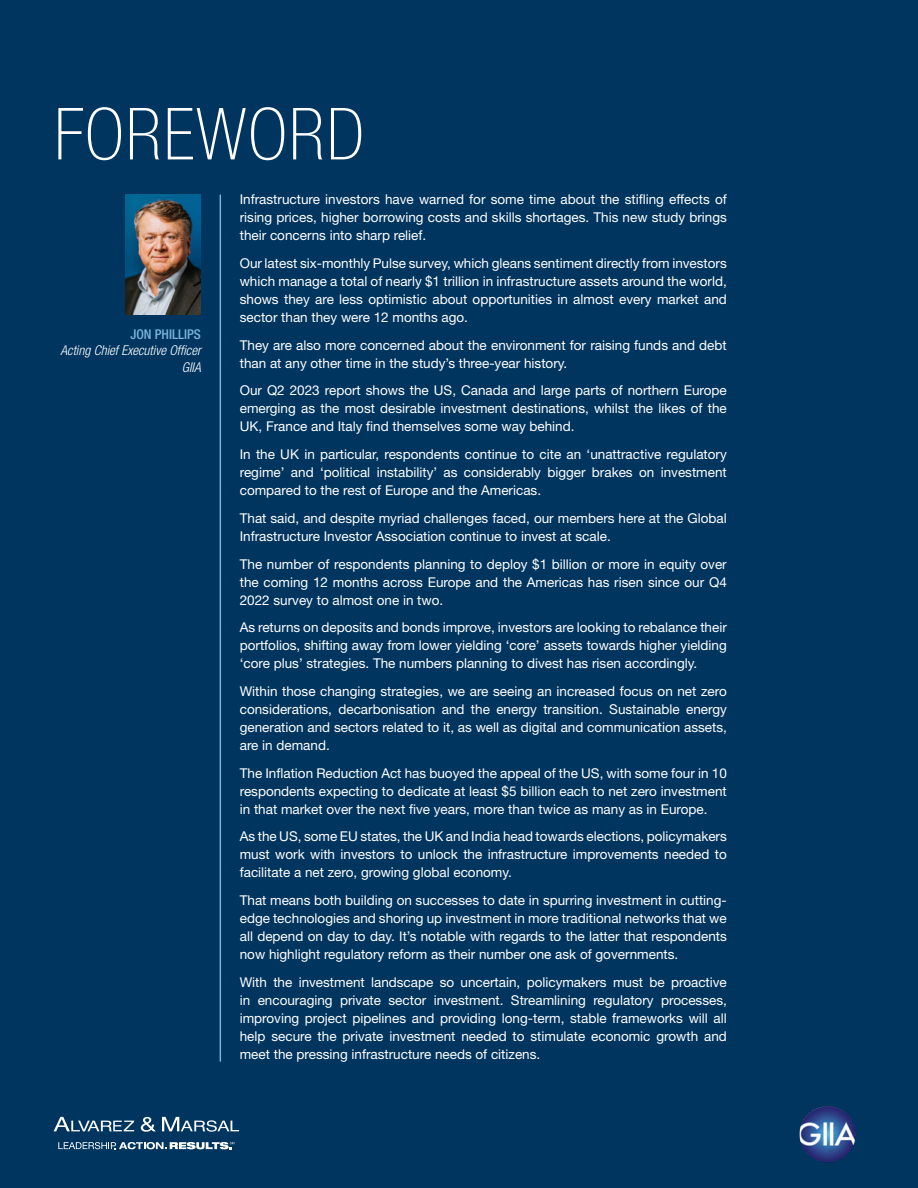
<style>
.page{position:relative;width:918px;height:1188px;background:#00355f}
.page>*{position:absolute;margin:0;border:0;box-sizing:border-box;transform-origin:0 0}
.t1{font:100 condensed 72px "Helvetica Neue LT Std";letter-spacing:.025em;color:#fff}
.t2{font:13.5px/18px "Helvetica Neue LT Std";color:#fff;text-align:justify}
.t3{font:italic 300 condensed 13.5px/16.2px "Helvetica Neue LT Std";color:#fff;text-align:right}
.t4{font:500 condensed 13.5px "Helvetica Neue LT Std";color:#79b3db}
</style>
<div class="page">
<svg style="left:54px;top:1117px;width:80px;height:14px"></svg>
<svg style="left:141px;top:1117px;width:15px;height:15px"></svg>
<svg style="left:162px;top:1117px;width:77px;height:15px"></svg>
<svg style="left:58px;top:1142px;width:176px;height:7px"></svg>
<img style="left:125px;top:195px;width:76px;height:120px">
<hr style="left:220px;top:195px;width:1px;height:867px;background:#79b3db">
<img style="left:799px;top:1106px;width:57px;height:57px">
<h1 class="t1" style="left:54px;top:94px;width:311px">FOREWORD</h1>
<p class="t4" style="left:130px;top:326px;width:72px">JON PHILLIPS</p>
<p class="t3" style="left:60px;top:343px;width:142px">Acting Chief Executive Officer<br>GIIA</p>
<p class="t2" style="left:240px;top:190px;width:489px">Infrastructure investors have warned for some time about the stifling effects of rising prices, higher borrowing costs and skills shortages. This new study brings their concerns into sharp relief.</p>
<p class="t2" style="left:240px;top:254px;width:489px">Our latest six-monthly Pulse survey, which gleans sentiment directly from investors which manage a total of nearly $1 trillion in infrastructure assets around the world, shows they are less optimistic about opportunities in almost every market and sector than they were 12 months ago.</p>
<p class="t2" style="left:240px;top:336px;width:489px">They are also more concerned about the environment for raising funds and debt than at any other time in the study’s three-year history.</p>
<p class="t2" style="left:240px;top:381px;width:489px">Our Q2 2023 report shows the US, Canada and large parts of northern Europe emerging as the most desirable investment destinations, whilst the likes of the UK, France and Italy find themselves some way behind.</p>
<p class="t2" style="left:240px;top:445px;width:489px">In the UK in particular, respondents continue to cite an ‘unattractive regulatory regime’ and ‘political instability’ as considerably bigger brakes on investment compared to the rest of Europe and the Americas.</p>
<p class="t2" style="left:240px;top:509px;width:489px">That said, and despite myriad challenges faced, our members here at the Global<br>Infrastructure Investor Association continue to invest at scale.</p>
<p class="t2" style="left:240px;top:555px;width:489px">The number of respondents planning to deploy $1 billion or more in equity over the coming 12 months across Europe and the Americas has risen since our Q4<br>2022 survey to almost one in two.</p>
<p class="t2" style="left:240px;top:618px;width:489px">As returns on deposits and bonds improve, investors are looking to rebalance their portfolios, shifting away from lower yielding ‘core’ assets towards higher yielding ‘core plus’ strategies. The numbers planning to divest has risen accordingly.</p>
<p class="t2" style="left:240px;top:682px;width:489px">Within those changing strategies, we are seeing an increased focus on net zero considerations, decarbonisation and the energy transition. Sustainable energy generation and sectors related to it, as well as digital and communication assets, are in demand.</p>
<p class="t2" style="left:240px;top:764px;width:489px">The Inflation Reduction Act has buoyed the appeal of the US, with some four in 10 respondents expecting to dedicate at least $5 billion each to net zero investment in that market over the next five years, more than twice as many as in Europe.</p>
<p class="t2" style="left:240px;top:827px;width:489px">As the US, some EU states, the UK and India head towards elections, policymakers must work with investors to unlock the infrastructure improvements needed to facilitate a net zero, growing global economy.</p>
<p class="t2" style="left:240px;top:891px;width:489px">That means both building on successes to date in spurring investment in cutting&shy;edge technologies and shoring up investment in more traditional networks that we all depend on day to day. It’s notable with regards to the latter that respondents now highlight regulatory reform as their number one ask of governments.</p>
<p class="t2" style="left:240px;top:973px;width:489px">With the investment landscape so uncertain, policymakers must be proactive in encouraging private sector investment. Streamlining regulatory processes, improving project pipelines and providing long-term, stable frameworks will all help secure the private investment needed to stimulate economic growth and meet the pressing infrastructure needs of citizens.</p>
</div>
